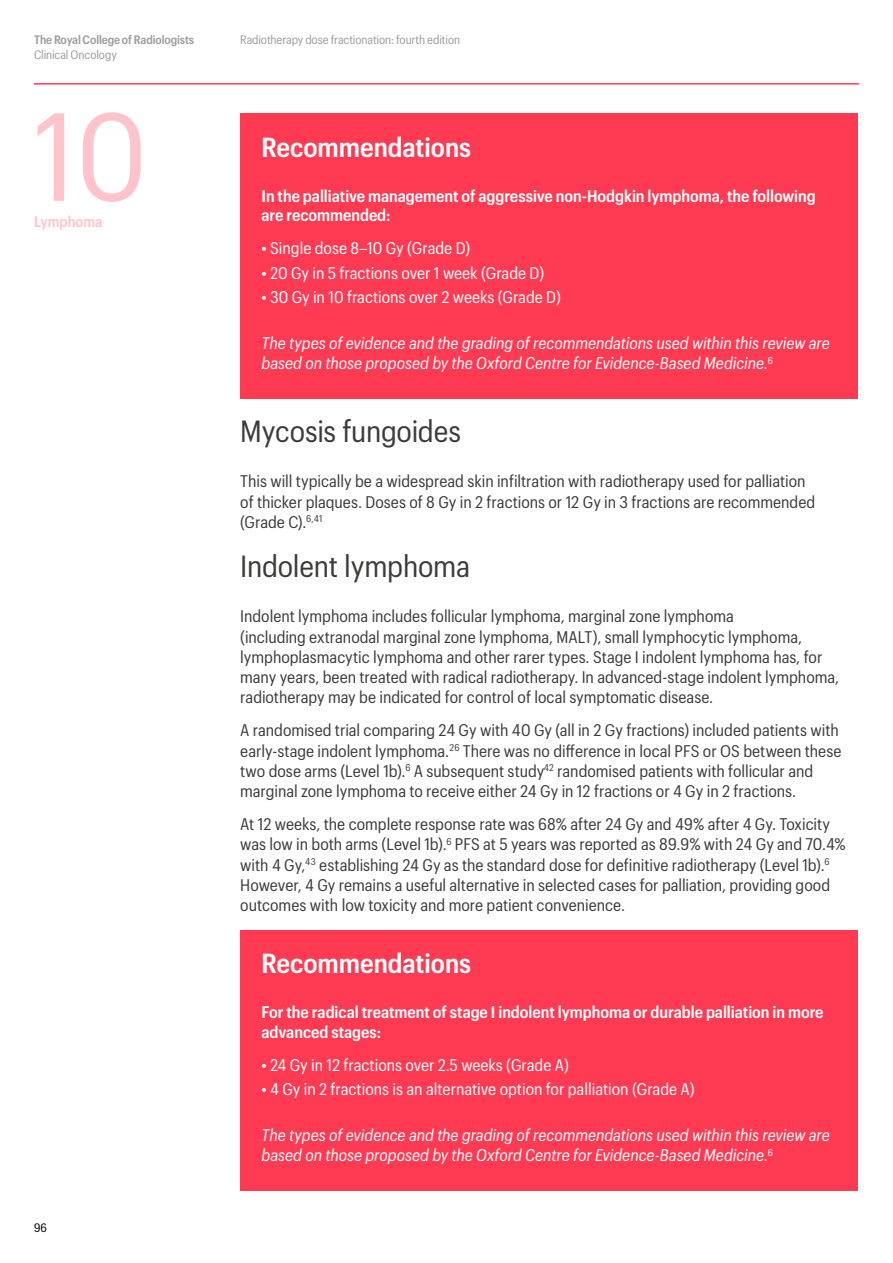
<style>
.page{position:relative;width:893px;height:1263px;background:#fff}
.page>*{position:absolute;margin:0;border:0;box-sizing:border-box;transform-origin:0 0}
.Section_number_tint{font:122.25px "Graphik Compact";color:#ffc4cb}
.Heading_1{font:30px "Graphik Compact";letter-spacing:-.01em;color:#3c3c3b}
.Box_heading_1{font:600 27px "Graphik Compact";color:#fff}
.Body{font:16.5px/20.2px "Graphik Compact";color:#3c3c3b}
.Box_body_after_list{font:italic 16.5px/20.2px "Graphik Compact";color:#fff}
.t1{font:16.5px "Graphik Compact";color:#fff}
.Box_heading_3{font:600 16.5px/19.5px "Graphik Compact";color:#fff}
.Section_title_tint{font:600 15px "Graphik Compact";color:#ffc4cb}
.t2{font:12px "Graphik Compact";letter-spacing:-.01em;color:#9d9d9c}
.t3{font:600 12px "Graphik Compact";letter-spacing:-.01em;color:#9d9d9c}
.t4{font:12px "Graphik Compact";color:#000}
.s1{font-weight:600}
</style>
<div class="page">
<hr style="left:34px;top:83px;width:825px;height:2px;background:#ff3a53">
<div style="left:240px;top:113px;width:617px;height:286px;background:#ff3a53"></div>
<div style="left:240px;top:930px;width:617px;height:261px;background:#ff3a53"></div>
<p class="t3" style="left:34px;top:31px;width:162px">The Royal College of Radiologists</p>
<p class="t2" style="left:34px;top:46px;width:84px">Clinical Oncology</p>
<p class="Section_number_tint" style="left:34px;top:69px;width:114px">10</p>
<p class="Section_title_tint" style="left:34px;top:210px;width:70px">Lymphoma</p>
<p class="t4" style="left:34px;top:1219px;width:14px">96</p>
<p class="t2" style="left:240px;top:31px;width:221px">Radiotherapy dose fractionation: fourth edition</p>
<p class="Box_heading_1" style="left:261px;top:127px;width:211px">Recommendations</p>
<p class="Box_heading_3" style="left:261px;top:184px;width:556px">In the palliative management of aggressive non-Hodgkin lymphoma, the following are recommended:</p>
<p class="t1" style="left:261px;top:236px;width:210px"><span class="s1">•</span> Single dose 8–10 Gy (Grade D)</p>
<p class="t1" style="left:261px;top:261px;width:284px"><span class="s1">•</span> 20 Gy in 5 fractions over 1 week (Grade D)</p>
<p class="t1" style="left:261px;top:285px;width:301px"><span class="s1">•</span> 30 Gy in 10 fractions over 2 weeks (Grade D)</p>
<p class="Box_body_after_list" style="left:261px;top:331px;width:570px">The types of evidence and the grading of recommendations used within this review are based on those proposed by the Oxford Centre for Evidence-Based Medicine.<sup>6</sup></p>
<p class="Heading_1" style="left:240px;top:409px;width:222px">Mycosis fungoides</p>
<p class="Body" style="left:240px;top:470px;width:576px">This will typically be a widespread skin infiltration with radiotherapy used for palliation of thicker plaques. Doses of 8 Gy in 2 fractions or 12 Gy in 3 fractions are recommended (Grade C).<sup>6,41</sup></p>
<p class="Heading_1" style="left:240px;top:544px;width:231px">Indolent lymphoma</p>
<p class="Body" style="left:240px;top:605px;width:600px">Indolent lymphoma includes follicular lymphoma, marginal zone lymphoma<br>(including extranodal marginal zone lymphoma, MALT), small lymphocytic lymphoma, lymphoplasmacytic lymphoma and other rarer types. Stage I indolent lymphoma has, for many years, been treated with radical radiotherapy. In advanced-stage indolent lymphoma, radiotherapy may be indicated for control of local symptomatic disease.</p>
<p class="Body" style="left:240px;top:719px;width:603px">A randomised trial comparing 24 Gy with 40 Gy (all in 2 Gy fractions) included patients with early-stage indolent lymphoma.<sup>26</sup> There was no difference in local PFS or OS between these two dose arms (Level 1b).<sup>6</sup> A subsequent study<sup>42</sup> randomised patients with follicular and marginal zone lymphoma to receive either 24 Gy in 12 fractions or 4 Gy in 2 fractions.</p>
<p class="Body" style="left:240px;top:813px;width:607px">At 12 weeks, the complete response rate was 68% after 24 Gy and 49% after 4 Gy. Toxicity was low in both arms (Level 1b).<sup>6</sup> PFS at 5 years was reported as 89.9% with 24 Gy and 70.4% with 4 Gy,<sup>43</sup> establishing 24 Gy as the standard dose for definitive radiotherapy (Level 1b).<sup>6<br></sup>However, 4 Gy remains a useful alternative in selected cases for palliation, providing good outcomes with low toxicity and more patient convenience.</p>
<p class="Box_heading_1" style="left:261px;top:943px;width:211px">Recommendations</p>
<p class="Box_heading_3" style="left:261px;top:1001px;width:564px">For the radical treatment of stage I indolent lymphoma or durable palliation in more advanced stages:</p>
<p class="t1" style="left:261px;top:1053px;width:309px"><span class="s1">•</span> 24 Gy in 12 fractions over 2.5 weeks (Grade A)</p>
<p class="t1" style="left:261px;top:1077px;width:435px"><span class="s1">•</span> 4 Gy in 2 fractions is an alternative option for palliation (Grade A)</p>
<p class="Box_body_after_list" style="left:261px;top:1123px;width:570px">The types of evidence and the grading of recommendations used within this review are based on those proposed by the Oxford Centre for Evidence-Based Medicine.<sup>6</sup></p>
</div>
